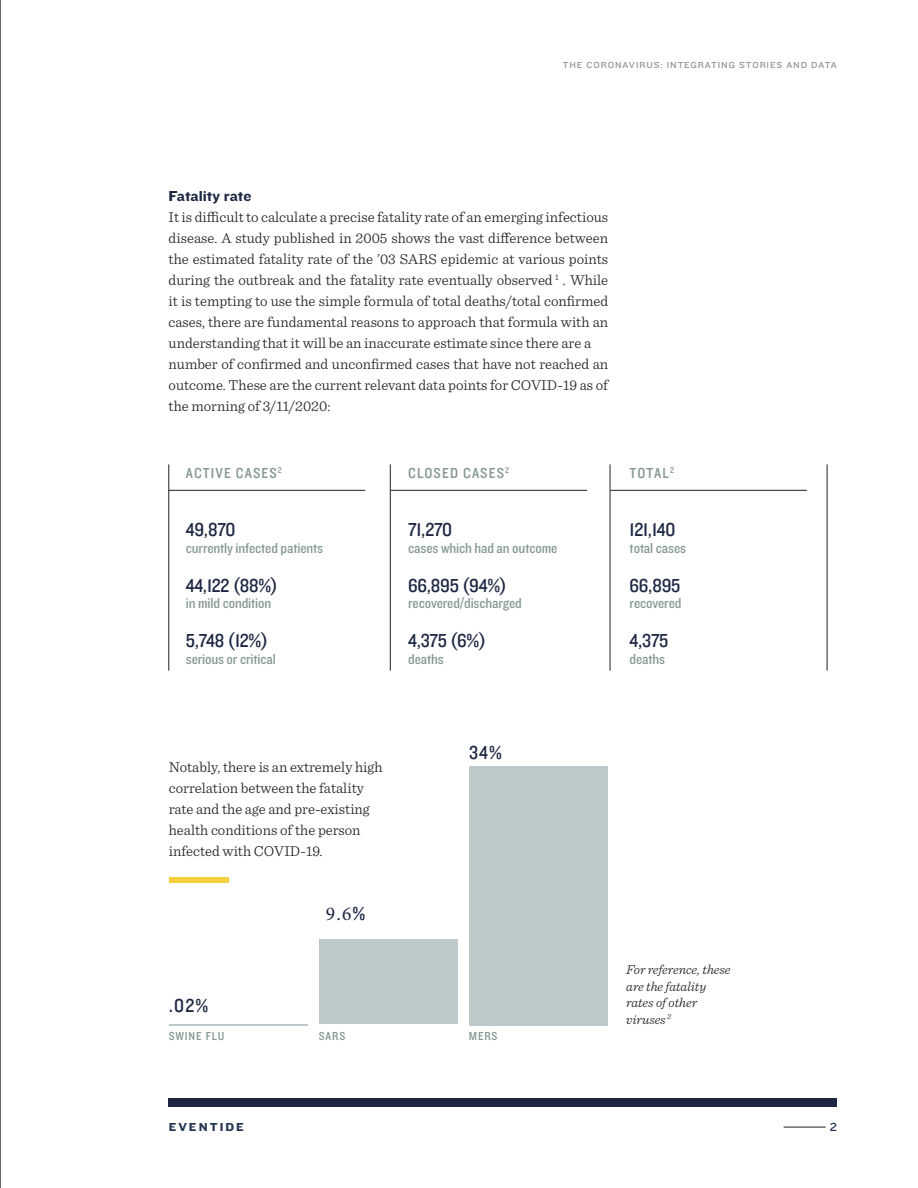
<style>
.page{position:relative;width:918px;height:1188px;background:#fff}
.page>*{position:absolute;margin:0;border:0;box-sizing:border-box;transform-origin:0 0}
.t1{font:19.5px "Knockout HTF30 Junior Welterwt";letter-spacing:-.01em;color:#1d2743}
.t2{font:19.5px "Minion Pro";color:#1d2743}
.t3{font:300 15px/21px "Sentinel";color:#231f20;text-align:justify}
.t4{font:15px "Knockout HTF30 Junior Welterwt";letter-spacing:-.01em;color:#849795}
.t5{font:15px "Knockout HTF30 Junior Welterwt";letter-spacing:.075em;color:#849795}
.t6{font:15px "Knockout HTF52 Cruiserweight";color:#1d2743}
.t7{font:italic 300 13.5px/16.5px "Sentinel";letter-spacing:-.005em;color:#231f20}
.t8{font:12px "Knockout HTF30 Junior Welterwt";letter-spacing:.075em;color:#849795}
.t9{font:12px "Knockout HTF52 Cruiserweight";letter-spacing:.17em;color:#233552}
.t10{font:12px "Knockout HTF32 Junior Cruiserwt";color:#233552}
.t11{font:9px "Knockout HTF32 Junior Cruiserwt";letter-spacing:.1em;color:#939598}
.s1{font-family:"Knockout HTF30 Junior Welterwt"}
</style>
<div class="page">
<hr style="left:0;top:0;width:1px;height:1188px;background:#231f20">
<div style="left:169px;top:1098px;width:668px;height:9px;background:#1d2743"></div>
<hr style="left:784px;top:1127px;width:42px;height:1px;background:#231f20">
<hr style="left:169px;top:464px;width:1px;height:207px;background:#231f20">
<hr style="left:390px;top:464px;width:1px;height:207px;background:#231f20">
<hr style="left:827px;top:464px;width:1px;height:207px;background:#231f20">
<hr style="left:610px;top:464px;width:1px;height:207px;background:#231f20">
<hr style="left:169px;top:490px;width:196px;height:1px;background:#231f20">
<hr style="left:391px;top:490px;width:196px;height:1px;background:#231f20">
<hr style="left:610px;top:490px;width:197px;height:1px;background:#231f20">
<div style="left:169px;top:877px;width:59px;height:5px;background:#f6cf3c"></div>
<hr style="left:169px;top:1024px;width:139px;height:1px;background:#bdc9ca">
<div style="left:319px;top:939px;width:139px;height:85px;background:#bdc9ca"></div>
<div style="left:469px;top:766px;width:139px;height:259px;background:#bdc9ca"></div>
<p class="t11" style="left:563px;top:60px;width:276px">THE CORONAVIRUS: INTEGRATING STORIES AND DATA</p>
<p class="t6" style="left:169px;top:188px;width:84px">Fatality rate</p>
<p class="t3" style="left:169px;top:205px;width:441px">It is difficult to calculate a precise fatality rate of an emerging infectious disease. A study published in 2005 shows the vast difference between the estimated fatality rate of the ’03 SARS epidemic at various points during the outbreak and the fatality rate eventually observed <sup>1</sup> . While it is tempting to use the simple formula of total deaths/total confirmed cases, there are fundamental reasons to approach that formula with an understanding that it will be an inaccurate estimate since there are a</p>
<p class="t3" style="left:169px;top:352px;width:441px">number of confirmed and unconfirmed cases that have not reached an outcome. These are the current relevant data points for COVID-19 as of the morning of 3/11/2020:</p>
<p class="t5" style="left:186px;top:465px;width:98px">ACTIVE CASES<sup>2</sup></p>
<p class="t1" style="left:186px;top:520px;width:51px">49,870</p>
<p class="t4" style="left:186px;top:540px;width:139px">currently infected patients</p>
<p class="t1" style="left:186px;top:575px;width:94px">44,122 (88%)</p>
<p class="t4" style="left:186px;top:595px;width:87px">in mild condition</p>
<p class="t1" style="left:186px;top:631px;width:84px">5,748 (12%)</p>
<p class="t4" style="left:186px;top:651px;width:91px">serious or critical</p>
<p class="t5" style="left:408px;top:465px;width:103px">CLOSED CASES<sup>2</sup></p>
<p class="t1" style="left:408px;top:520px;width:45px">71,270</p>
<p class="t4" style="left:408px;top:540px;width:151px">cases which had an outcome</p>
<p class="t1" style="left:408px;top:575px;width:100px">66,895 (94%)</p>
<p class="t4" style="left:408px;top:595px;width:115px">recovered/discharged</p>
<p class="t1" style="left:408px;top:631px;width:79px">4,375 (6%)</p>
<p class="t4" style="left:408px;top:651px;width:37px">deaths</p>
<p class="t4" style="left:630px;top:465px;width:46px">TOTAL<sup>2</sup></p>
<p class="t1" style="left:630px;top:520px;width:47px">121,140</p>
<p class="t4" style="left:630px;top:540px;width:58px">total cases</p>
<p class="t1" style="left:630px;top:575px;width:52px">66,895</p>
<p class="t4" style="left:630px;top:595px;width:53px">recovered</p>
<p class="t1" style="left:630px;top:631px;width:40px">4,375</p>
<p class="t4" style="left:630px;top:651px;width:37px">deaths</p>
<p class="t3" style="left:169px;top:756px;width:215px;text-align:left">Notably, there is an extremely high correlation between the fatality rate and the age and pre-existing health conditions of the person infected with COVID-19.</p>
<p class="t1" style="left:169px;top:995px;width:41px">.02%</p>
<p class="t2" style="left:326px;top:900px;width:41px">9.6<span class="s1">%</span></p>
<p class="t1" style="left:469px;top:742px;width:34px">34%</p>
<p class="t8" style="left:169px;top:1030px;width:57px">SWINE FLU</p>
<p class="t8" style="left:319px;top:1030px;width:28px">SARS</p>
<p class="t8" style="left:469px;top:1030px;width:30px">MERS</p>
<p class="t7" style="left:626px;top:961px;width:106px">For reference, these are the fatality rates of other viruses <sup>2</sup></p>
<p class="t9" style="left:169px;top:1120px;width:77px">EVENTIDE</p>
<p class="t10" style="left:830px;top:1120px;width:9px">2</p>
</div>
